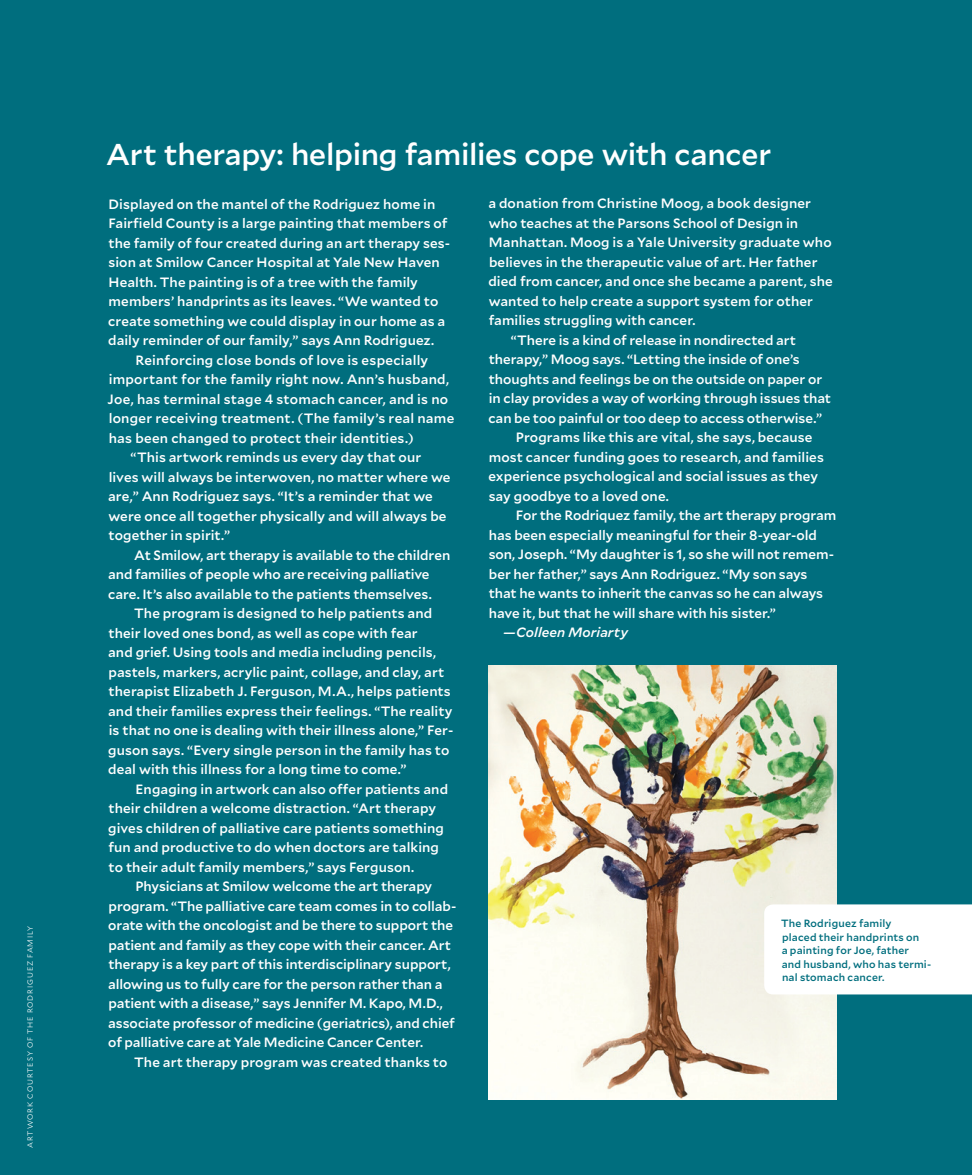
<style>
.page{position:relative;width:972px;height:1175px;background:#fff}
.page>*{position:absolute;margin:0;border:0;box-sizing:border-box;transform-origin:0 0}
.t1{font:500 30px "Mallory";letter-spacing:-.005em;color:#fff}
.t2{font:500 13.5px "Mallory";letter-spacing:.005em;color:#fff}
.t3{font:italic 500 13.5px "Mallory";letter-spacing:.01em;color:#fff}
.t4{font:500 10.5px/13.5px "Mallory";letter-spacing:.015em;color:#006e7e}
.t5{font:300 7.5px "Mallory";letter-spacing:.125em;color:#fff}
</style>
<div class="page">
<div style="left:0;top:0;width:972px;height:1174px;background:#006e7e"></div>
<img style="left:488px;top:666px;width:349px;height:433px">
<div style="left:764px;top:904px;width:208px;height:90px;background:#fff"></div>
<p class="t5" style="left:25px;top:1148px;width:224px;rotate:-90deg">ARTWORK COURTESY OF THE RODRIGUEZ FAMILY</p>
<h1 class="t1" style="left:106px;top:132px;width:667px">Art therapy: helping families cope with cancer</h1>
<p class="t2" style="left:109px;top:194px;width:328px">Displayed on the mantel of the Rodriguez home in</p>
<p class="t2" style="left:109px;top:213px;width:340px">Fairfield County is a large painting that members of</p>
<p class="t2" style="left:109px;top:233px;width:343px">the family of four created during an art therapy ses-</p>
<p class="t2" style="left:108px;top:252px;width:333px">sion at Smilow Cancer Hospital at Yale New Haven</p>
<p class="t2" style="left:109px;top:272px;width:311px">Health. The painting is of a tree with the family</p>
<p class="t2" style="left:109px;top:291px;width:331px">members’ handprints as its leaves. “We wanted to</p>
<p class="t2" style="left:108px;top:311px;width:339px">create something we could display in our home as a</p>
<p class="t2" style="left:108px;top:330px;width:328px">daily reminder of our family,” says Ann Rodriguez.</p>
<p class="t2" style="left:136px;top:350px;width:294px">Reinforcing close bonds of love is especially</p>
<p class="t2" style="left:109px;top:369px;width:342px">important for the family right now. Ann’s husband,</p>
<p class="t2" style="left:108px;top:389px;width:342px">Joe, has terminal stage 4 stomach cancer, and is no</p>
<p class="t2" style="left:109px;top:408px;width:347px">longer receiving treatment. (The family’s real name</p>
<p class="t2" style="left:109px;top:428px;width:307px">has been changed to protect their identities.)</p>
<p class="t2" style="left:131px;top:447px;width:292px">“This artwork reminds us every day that our</p>
<p class="t2" style="left:109px;top:467px;width:343px">lives will always be interwoven, no matter where we</p>
<p class="t2" style="left:108px;top:486px;width:326px">are,” Ann Rodriguez says. “It’s a reminder that we</p>
<p class="t2" style="left:108px;top:506px;width:340px">were once all together physically and will always be</p>
<p class="t2" style="left:109px;top:525px;width:123px">together in spirit.”</p>
<p class="t2" style="left:134px;top:545px;width:318px">At Smilow, art therapy is available to the children</p>
<p class="t2" style="left:108px;top:564px;width:323px">and families of people who are receiving palliative</p>
<p class="t2" style="left:108px;top:584px;width:325px">care. It’s also available to the patients themselves.</p>
<p class="t2" style="left:134px;top:603px;width:300px">The program is designed to help patients and</p>
<p class="t2" style="left:109px;top:623px;width:311px">their loved ones bond, as well as cope with fear</p>
<p class="t2" style="left:108px;top:642px;width:330px">and grief. Using tools and media including pencils,</p>
<p class="t2" style="left:109px;top:662px;width:337px">pastels, markers, acrylic paint, collage, and clay, art</p>
<p class="t2" style="left:109px;top:681px;width:344px">therapist Elizabeth J. Ferguson, M.A., helps patients</p>
<p class="t2" style="left:108px;top:701px;width:346px">and their families express their feelings. “The reality</p>
<p class="t2" style="left:109px;top:720px;width:346px">is that no one is dealing with their illness alone,” Fer-</p>
<p class="t2" style="left:108px;top:740px;width:343px">guson says. “Every single person in the family has to</p>
<p class="t2" style="left:108px;top:759px;width:300px">deal with this illness for a long time to come.”</p>
<p class="t2" style="left:136px;top:779px;width:314px">Engaging in artwork can also offer patients and</p>
<p class="t2" style="left:109px;top:798px;width:329px">their children a welcome distraction. “Art therapy</p>
<p class="t2" style="left:108px;top:818px;width:337px">gives children of palliative care patients something</p>
<p class="t2" style="left:108px;top:837px;width:332px">fun and productive to do when doctors are talking</p>
<p class="t2" style="left:109px;top:857px;width:307px">to their adult family members,” says Ferguson.</p>
<p class="t2" style="left:136px;top:876px;width:298px">Physicians at Smilow welcome the art therapy</p>
<p class="t2" style="left:109px;top:896px;width:350px">program. “The palliative care team comes in to collab-</p>
<p class="t2" style="left:108px;top:915px;width:346px">orate with the oncologist and be there to support the</p>
<p class="t2" style="left:109px;top:935px;width:344px">patient and family as they cope with their cancer. Art</p>
<p class="t2" style="left:109px;top:954px;width:344px">therapy is a key part of this interdisciplinary support,</p>
<p class="t2" style="left:108px;top:974px;width:336px">allowing us to fully care for the person rather than a</p>
<p class="t2" style="left:109px;top:993px;width:336px">patient with a disease,” says Jennifer M. Kapo, M.D.,</p>
<p class="t2" style="left:108px;top:1013px;width:348px">associate professor of medicine (geriatrics), and chief</p>
<p class="t2" style="left:108px;top:1032px;width:316px">of palliative care at Yale Medicine Cancer Center.</p>
<p class="t2" style="left:134px;top:1052px;width:315px">The art therapy program was created thanks to</p>
<p class="t2" style="left:488px;top:194px;width:324px">a donation from Christine Moog, a book designer</p>
<p class="t2" style="left:489px;top:213px;width:311px">who teaches at the Parsons School of Design in</p>
<p class="t2" style="left:489px;top:233px;width:344px">Manhattan. Moog is a Yale University graduate who</p>
<p class="t2" style="left:489px;top:252px;width:330px">believes in the therapeutic value of art. Her father</p>
<p class="t2" style="left:488px;top:272px;width:346px">died from cancer, and once she became a parent, she</p>
<p class="t2" style="left:489px;top:291px;width:326px">wanted to help create a support system for other</p>
<p class="t2" style="left:489px;top:311px;width:208px">families struggling with cancer.</p>
<p class="t2" style="left:511px;top:330px;width:287px">“There is a kind of release in nondirected art</p>
<p class="t2" style="left:489px;top:350px;width:313px">therapy,” Moog says. “Letting the inside of one’s</p>
<p class="t2" style="left:489px;top:369px;width:335px">thoughts and feelings be on the outside on paper or</p>
<p class="t2" style="left:489px;top:389px;width:344px">in clay provides a way of working through issues that</p>
<p class="t2" style="left:488px;top:408px;width:335px">can be too painful or too deep to access otherwise.”</p>
<p class="t2" style="left:516px;top:428px;width:298px">Programs like this are vital, she says, because</p>
<p class="t2" style="left:489px;top:447px;width:337px">most cancer funding goes to research, and families</p>
<p class="t2" style="left:488px;top:467px;width:331px">experience psychological and social issues as they</p>
<p class="t2" style="left:489px;top:486px;width:182px">say goodbye to a loved one.</p>
<p class="t2" style="left:516px;top:506px;width:322px">For the Rodriquez family, the art therapy program</p>
<p class="t2" style="left:489px;top:525px;width:330px">has been especially meaningful for their 8-year-old</p>
<p class="t2" style="left:489px;top:544px;width:347px">son, Joseph. “My daughter is 1, so she will not remem-</p>
<p class="t2" style="left:489px;top:564px;width:320px">ber her father,” says Ann Rodriguez. “My son says</p>
<p class="t2" style="left:489px;top:583px;width:336px">that he wants to inherit the canvas so he can always</p>
<p class="t2" style="left:489px;top:603px;width:288px">have it, but that he will share with his sister.”</p>
<p class="t3" style="left:503px;top:622px;width:126px">—Colleen Moriarty</p>
<p class="t4" style="left:781px;top:916px;width:152px">The Rodriguez family<br>placed their handprints on<br>a painting for Joe, father<br>and husband, who has termi&shy;nal stomach cancer.</p>
</div>
